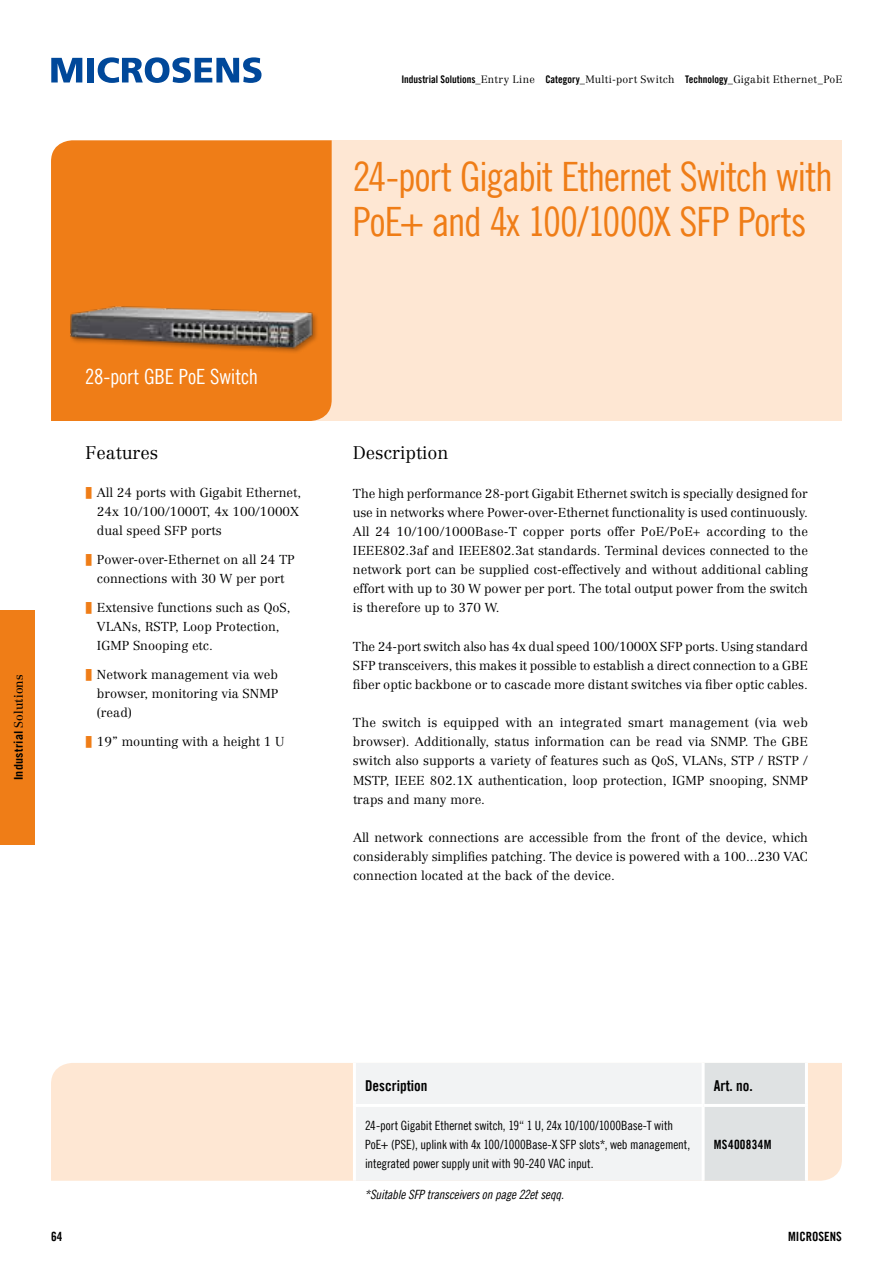
<style>
.page{position:relative;width:893px;height:1263px;background:#fff}
.page>*{position:absolute;margin:0;border:0;box-sizing:border-box;transform-origin:0 0}
.t1{font:40.5px/45px "Trade Gothic LT Com Cn 18";letter-spacing:-.03em;color:#ef7d17}
.t2{font:21px "Trade Gothic LT Com Cn 18";letter-spacing:-.005em;color:#fff}
.t3{font:300 18px "Centennial CE";color:#000}
.t4{font:15px "Trade Gothic LT Com Bd Cn 20";color:#000}
.t5{font:300 12.75px/19.2px "Centennial CE";color:#000;text-align:justify}
.t6{font:12.75px/18.8px "Trade Gothic LT Com Cn 18";letter-spacing:-.005em;color:#000}
.t7{font:12.75px "Trade Gothic LT Com Cn 18 Obl";letter-spacing:-.015em;color:#000}
.t8{font:12.75px "Trade Gothic LT Com Bd Cn 20";color:#000}
.t9{font:12.75px "Trade Gothic LT Com Bd Cn 20";letter-spacing:.025em;color:#000}
.t10{font:700 12px "Trade Gothic LT Com";letter-spacing:.02em;color:#000}
.t11{font:300 10.5px "Centennial CE";letter-spacing:.025em;color:#000}
.s1{font-family:"Centennial CE";font-weight:400}
.s2{font-family:"Trade Gothic LT Com Bd Cn 20";font-weight:400}
</style>
<div class="page">
<div style="left:300px;top:140px;width:542px;height:281px;background:#fee7d3"></div>
<div style="left:51px;top:140px;width:281px;height:281px;background:#ef7d17"></div>
<svg style="left:51px;top:58px;width:31px;height:24px"></svg>
<div style="left:87px;top:58px;width:7px;height:24px;background:#00489a"></div>
<svg style="left:98px;top:57px;width:163px;height:26px"></svg>
<div style="left:0;top:610px;width:34px;height:234px;background:#ef7d17"></div>
<div style="left:51px;top:1063px;width:791px;height:118px;background:#fee7d3"></div>
<svg style="left:356px;top:1063px;width:449px;height:118px"></svg>
<hr style="left:353px;top:1063px;width:3px;height:41px;background:#fff">
<hr style="left:702px;top:1063px;width:3px;height:41px;background:#fff">
<hr style="left:805px;top:1063px;width:3px;height:41px;background:#fff">
<hr style="left:353px;top:1104px;width:350px;height:3px;background:#fff">
<hr style="left:353px;top:1107px;width:3px;height:74px;background:#fff">
<hr style="left:703px;top:1104px;width:105px;height:3px;background:#fff">
<hr style="left:702px;top:1107px;width:3px;height:74px;background:#fff">
<hr style="left:805px;top:1107px;width:3px;height:74px;background:#fff">
<img style="left:54px;top:227px;width:278px;height:194px">
<p class="t10" style="left:11px;top:780px;width:107px;rotate:-90deg">Industrial <span class="s1">Solutions</span></p>
<h2 class="t2" style="left:85px;top:364px;width:175px">28-port GBE PoE Switch</h2>
<h3 class="t3" style="left:85px;top:442px;width:75px">Features</h3>
<p class="t5" style="left:97px;top:483px;width:206px;line-height:18.8px;text-align:left">All 24 ports with Gigabit Ethernet,<br>24x 10/100/1000T, 4x 100/1000X dual speed SFP ports</p>
<p class="t5" style="left:97px;top:550px;width:199px;line-height:18.8px">Power-over-Ethernet on all 24 TP connections with 30 W per port</p>
<p class="t5" style="left:97px;top:598px;width:195px;line-height:18.8px;text-align:left">Extensive functions such as QoS,<br>VLANs, RSTP, Loop Protection,<br>IGMP Snooping etc.</p>
<p class="t5" style="left:97px;top:665px;width:183px;line-height:18.8px">Network management via web browser, monitoring via SNMP (read)</p>
<p class="t5" style="left:97px;top:732px;width:189px">19” mounting with a height 1 U</p>
<p class="t11" style="left:401px;top:73px;width:442px"><span class="s2">Industrial Solutions_</span>Entry Line <span class="s2">Category</span>_Multi-port Switch <span class="s2">Technology</span>_Gigabit Ethernet_PoE</p>
<h1 class="t1" style="left:353px;top:154px;width:482px">24-port Gigabit Ethernet Switch with<br>PoE+ and 4x 100/1000X SFP Ports</h1>
<h3 class="t3" style="left:353px;top:442px;width:97px">Description</h3>
<p class="t5" style="left:353px;top:483px;width:457px">The high performance 28-port Gigabit Ethernet switch is specially designed for use in networks where Power-over-Ethernet functionality is used -continuously.<br>All 24 10/100/1000Base-T copper ports offer PoE/PoE+ according to the IEEE802.3af and IEEE802.3at standards. Terminal devices connected to the network port can be supplied cost-effectively and without additional cabling effort with up to 30 W power per port. The total output power from the switch is therefore up to 370 W.</p>
<p class="t5" style="left:353px;top:636px;width:456px">The 24-port switch also has 4x dual speed 100/1000X SFP ports. Using standard SFP transceivers, this makes it possible to establish a direct connection to a GBE fiber optic backbone or to cascade more distant switches via fiber optic cables.</p>
<p class="t5" style="left:353px;top:713px;width:457px">The switch is equipped with an integrated smart management (via web browser). Additionally, status information can be read via SNMP. The GBE switch also supports a variety of features such as QoS, VLANs, STP / RSTP / MSTP, IEEE 802.1X authentication, loop protection, IGMP snooping, SNMP traps and many more.</p>
<p class="t5" style="left:353px;top:828px;width:456px">All network connections are accessible from the front of the device, which considerably simplifies patching. The device is powered with a 100...230 VAC connection located at the back of the device.</p>
<p class="t4" style="left:365px;top:1077px;width:64px">Description</p>
<p class="t4" style="left:714px;top:1077px;width:41px">Art. no.</p>
<p class="t6" style="left:365px;top:1116px;width:327px">24-port Gigabit Ethernet switch, 19“ 1 U, 24x 10/100/1000Base-T with<br>PoE+ (PSE), uplink with 4x 100/1000Base-X SFP slots*, web management, integrated power supply unit with 90-240 VAC input.</p>
<p class="t9" style="left:714px;top:1137px;width:59px">MS400834M</p>
<p class="t7" style="left:365px;top:1187px;width:201px">*Suitable SFP transceivers on page 22et seqq.</p>
<p class="t8" style="left:51px;top:1229px;width:13px">64</p>
<p class="t8" style="left:788px;top:1229px;width:55px">MICROSENS</p>
</div>
